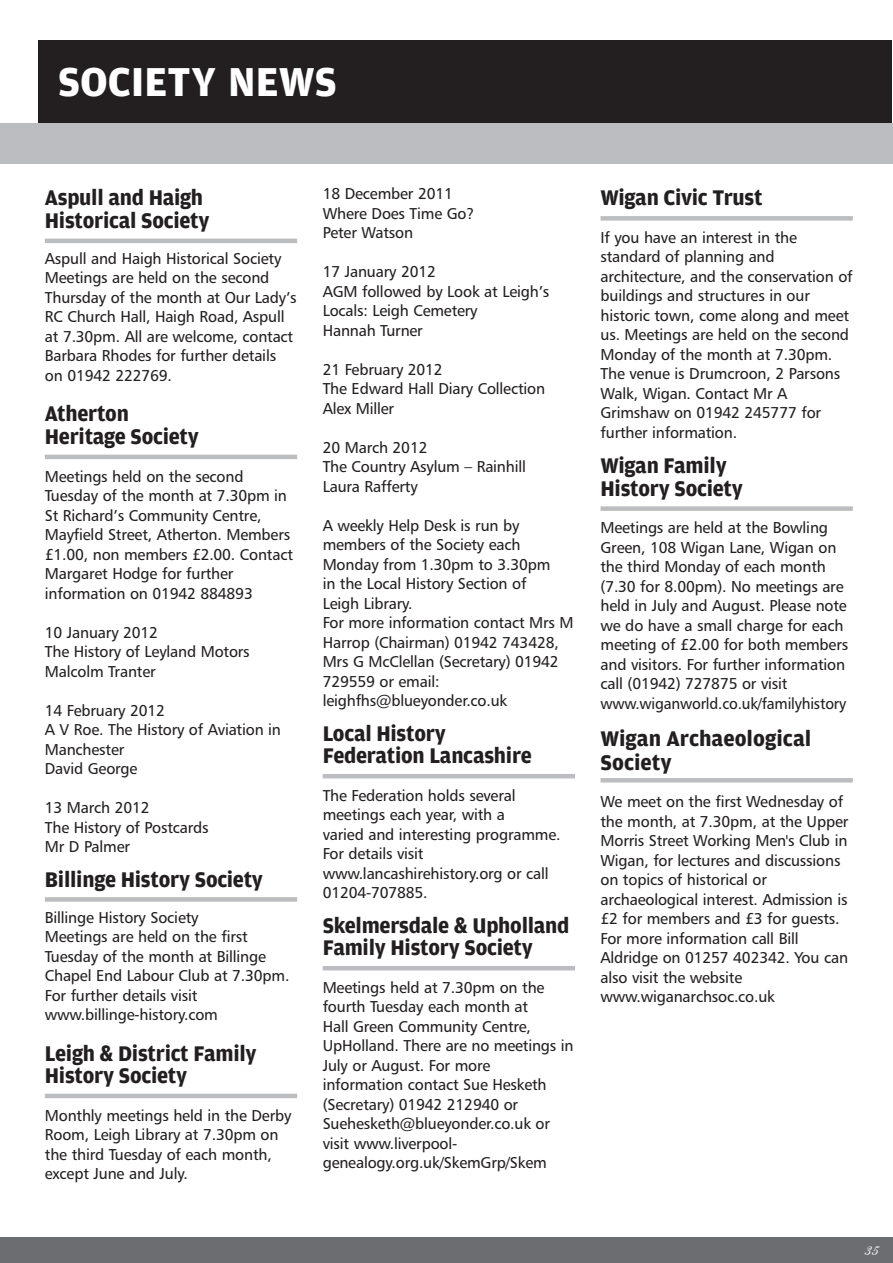
<style>
.page{position:relative;width:893px;height:1263px;background:#fff}
.page>*{position:absolute;margin:0;border:0;box-sizing:border-box;transform-origin:0 0}
.t1{font:700 42.9px "Amplitude";color:#fff}
.t2{font:700 22.5px/22.5px "Amplitude";letter-spacing:-.01em;color:#231f20}
.t3{font:18px "Shelley Andante BT";color:#fff}
.t4{font:15.75px/19.5px "Humanist 777 BT Roman B";letter-spacing:-.01em;color:#231f20}
</style>
<div class="page">
<div style="left:39px;top:40px;width:853px;height:103px;background:#231f20"></div>
<div style="left:0;top:123px;width:893px;height:41px;background:#bcbdc0"></div>
<hr style="left:45px;top:239px;width:252px;height:4px;background:#bcbdc0">
<hr style="left:45px;top:455px;width:252px;height:4px;background:#bcbdc0">
<div style="left:45px;top:897px;width:252px;height:5px;background:#bcbdc0"></div>
<hr style="left:45px;top:1094px;width:252px;height:4px;background:#bcbdc0">
<hr style="left:323px;top:774px;width:252px;height:4px;background:#bcbdc0">
<hr style="left:323px;top:966px;width:252px;height:4px;background:#bcbdc0">
<div style="left:600px;top:216px;width:253px;height:5px;background:#bcbdc0"></div>
<div style="left:600px;top:506px;width:253px;height:5px;background:#bcbdc0"></div>
<hr style="left:600px;top:778px;width:253px;height:4px;background:#bcbdc0">
<div style="left:0;top:1237px;width:893px;height:26px;background:#6c6d70"></div>
<h1 class="t1" style="left:58px;top:56px;width:280px">SOCIETY NEWS</h1>
<h2 class="t2" style="left:45px;top:186px;width:166px">Aspull and Haigh<br>Historical Society</h2>
<p class="t4" style="left:45px;top:250px;width:253px">Aspull and Haigh Historical Society<br>Meetings are held on the second<br>Thursday of the month at Our Lady’s<br>RC Church Hall, Haigh Road, Aspull at 7.30pm. All are welcome, contact<br>Barbara Rhodes for further details on 01942 222769.</p>
<h2 class="t2" style="left:45px;top:402px;width:155px">Atherton<br>Heritage Society</h2>
<p class="t4" style="left:45px;top:467px;width:250px">Meetings held on the second<br>Tuesday of the month at 7.30pm in<br>St Richard’s Community Centre,<br>Mayfield Street, Atherton. Members £1.00, non members £2.00. Contact<br>Margaret Hodge for further information on 01942 884893</p>
<p class="t4" style="left:45px;top:623px;width:206px">10 January 2012<br>The History of Leyland Motors<br>Malcolm Tranter</p>
<p class="t4" style="left:45px;top:701px;width:238px">14 February 2012<br>A V Roe. The History of Aviation in<br>Manchester<br>David George</p>
<p class="t4" style="left:45px;top:799px;width:165px">13 March 2012<br>The History of Postcards<br>Mr D Palmer</p>
<h2 class="t2" style="left:45px;top:867px;width:220px">Billinge History Society</h2>
<p class="t4" style="left:45px;top:908px;width:246px">Billinge History Society<br>Meetings are held on the first<br>Tuesday of the month at Billinge<br>Chapel End Labour Club at 7.30pm.<br>For further details visit www.billinge-history.com</p>
<h2 class="t2" style="left:45px;top:1041px;width:213px">Leigh &amp; District Family<br>History Society</h2>
<p class="t4" style="left:45px;top:1106px;width:248px">Monthly meetings held in the Derby<br>Room, Leigh Library at 7.30pm on the third Tuesday of each month, except June and July.</p>
<p class="t4" style="left:323px;top:185px;width:153px">18 December 2011<br>Where Does Time Go?<br>Peter Watson</p>
<p class="t4" style="left:323px;top:263px;width:228px">17 January 2012<br>AGM followed by Look at Leigh’s<br>Locals: Leigh Cemetery<br>Hannah Turner</p>
<p class="t4" style="left:323px;top:361px;width:224px">21 February 2012<br>The Edward Hall Diary Collection<br>Alex Miller</p>
<p class="t4" style="left:323px;top:439px;width:205px">20 March 2012<br>The Country Asylum – Rainhill<br>Laura Rafferty</p>
<p class="t4" style="left:323px;top:517px;width:252px">A weekly Help Desk is run by members of the Society each<br>Monday from 1.30pm to 3.30pm<br>in the Local History Section of<br>Leigh Library.<br>For more information contact Mrs M<br>Harrop (Chairman) 01942 743428,<br>Mrs G McClellan (Secretary) 01942<br>729559 or email: leighfhs@blueyonder.co.uk</p>
<h2 class="t2" style="left:323px;top:722px;width:211px">Local History<br>Federation Lancashire</h2>
<p class="t4" style="left:323px;top:787px;width:239px">The Federation holds several meetings each year, with a<br>varied and interesting programme.<br>For details visit www.lancashirehistory.org or call<br>01204-707885.</p>
<h2 class="t2" style="left:323px;top:914px;width:248px">Skelmersdale &amp; Upholland<br>Family History Society</h2>
<p class="t4" style="left:323px;top:979px;width:252px">Meetings held at 7.30pm on the fourth Tuesday each month at<br>Hall Green Community Centre,<br>UpHolland. There are no meetings in<br>July or August. For more information contact Sue Hesketh (Secretary) 01942 212940 or<br>Suehesketh@blueyonder.co.uk or visit www.liverpool&shy;genealogy.org.uk/SkemGrp/Skem</p>
<h2 class="t2" style="left:600px;top:186px;width:164px">Wigan Civic Trust</h2>
<p class="t4" style="left:600px;top:229px;width:254px">If you have an interest in the standard of planning and architecture, and the conservation of buildings and structures in our historic town, come along and meet us. Meetings are held on the second<br>Monday of the month at 7.30pm.<br>The venue is Drumcroon, 2 Parsons<br>Walk, Wigan. Contact Mr A<br>Grimshaw on 01942 245777 for further information.</p>
<h2 class="t2" style="left:600px;top:454px;width:144px">Wigan Family<br>History Society</h2>
<p class="t4" style="left:600px;top:519px;width:249px">Meetings are held at the Bowling Green, 108 Wigan Lane, Wigan on the third Monday of each month (7.30 for 8.00pm). No meetings are held in July and August. Please note we do have a small charge for each meeting of £2.00 for both members and visitors. For further information call (01942) 727875 or visit www.wiganworld.co.uk/familyhistory</p>
<h2 class="t2" style="left:600px;top:726px;width:212px;line-height:24px">Wigan Archaeological<br>Society</h2>
<p class="t4" style="left:600px;top:793px;width:249px">We meet on the first Wednesday of the month, at 7.30pm, at the Upper<br>Morris Street Working Men's Club in<br>Wigan, for lectures and discussions on topics of historical or archaeological interest. Admission is £2 for members and £3 for guests.<br>For more information call Bill<br>Aldridge on 01257 402342. You can also visit the website www.wiganarchsoc.co.uk</p>
<p class="t3" style="left:865px;top:1242px;width:16px">35</p>
</div>
